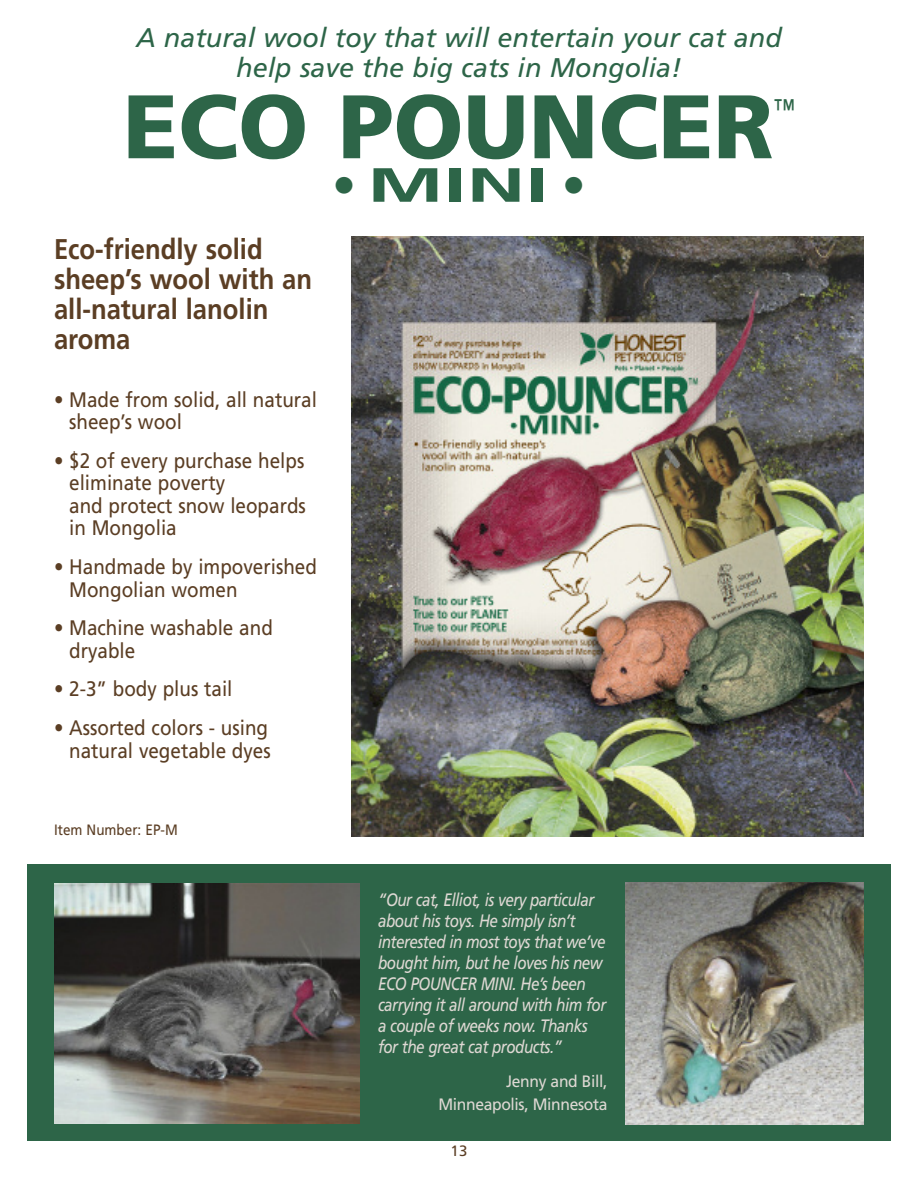
<style>
.page{position:relative;width:918px;height:1188px;background:#fff}
.page>*{position:absolute;margin:0;border:0;box-sizing:border-box;transform-origin:0 0}
.t1{font:900 90px "Frutiger";color:#2d6548}
.t2{font:700 48px "Frutiger";color:#2d6548}
.t3{font:700 28.5px/30px "Frutiger";color:#5b3e24;scale:.9 1}
.t4{font:italic 27px/30px "Frutiger";color:#2d6548;text-align:center}
.t5{font:27px "Frutiger";color:#2d6548;scale:.8 1}
.t6{font:21px/22.5px "Frutiger";color:#5b3e24;scale:.9 1}
.t7{font:italic 18px/21px "Frutiger";letter-spacing:-.035em;color:#ded8d3;scale:.85 1}
.t8{font:16.5px/22.5px "Frutiger";letter-spacing:-.02em;color:#ded8d3;text-align:right;scale:.95 1}
.t9{font:15px "Frutiger";color:#5b3e24;scale:.9 1}
.t10{font:15px "Frutiger";color:#5b3e24}
</style>
<div class="page">
<div style="left:27px;top:864px;width:864px;height:277px;background:#2d6548"></div>
<img style="left:351px;top:236px;width:513px;height:601px">
<img style="left:54px;top:883px;width:306px;height:241px">
<img style="left:625px;top:882px;width:239px;height:243px">
<p class="t4" style="left:136px;top:25px;width:647px">A natural wool toy that will entertain your cat and help save the big cats in Mongolia!</p>
<h1 class="t1" style="left:123px;top:91px;width:652px">ECO POUNCER</h1>
<p class="t5" style="left:773px;top:98px;width:28px">™</p>
<h2 class="t2" style="left:332px;top:166px;width:255px">• MINI •</h2>
<h3 class="t3" style="left:54px;top:236px;width:288px">Eco-friendly solid sheep’s wool with an all-natural lanolin aroma</h3>
<p class="t6" style="left:69px;top:390px;width:277px;text-indent:-15px">• Made from solid, all natural sheep’s wool</p>
<p class="t6" style="left:69px;top:451px;width:265px;text-indent:-15px">• $2 of every purchase helps eliminate poverty<br>and protect snow leopards in Mongolia</p>
<p class="t6" style="left:69px;top:557px;width:277px;text-indent:-15px">• Handmade by impoverished<br>Mongolian women</p>
<p class="t6" style="left:69px;top:618px;width:228px;text-indent:-15px">• Machine washable and dryable</p>
<p class="t6" style="left:54px;top:680px;width:200px">• 2-3” body plus tail</p>
<p class="t6" style="left:54px;top:718px;width:242px;text-align:right">• Assorted colors - using natural vegetable dyes</p>
<p class="t9" style="left:54px;top:823px;width:139px">Item Number: EP-M</p>
<p class="t7" style="left:378px;top:890px;width:270px">“Our cat, Elliot, is very particular about his toys. He simply isn’t interested in most toys that we’ve bought him, but he loves his new<br>ECO POUNCER MINI. He’s been carrying it all around with him for a couple of weeks now. Thanks for the great cat products.”</p>
<p class="t8" style="left:439px;top:1072px;width:179px">Jenny and Bill,<br>Minneapolis, Minnesota</p>
<p class="t10" style="left:451px;top:1145px;width:18px">13</p>
</div>
